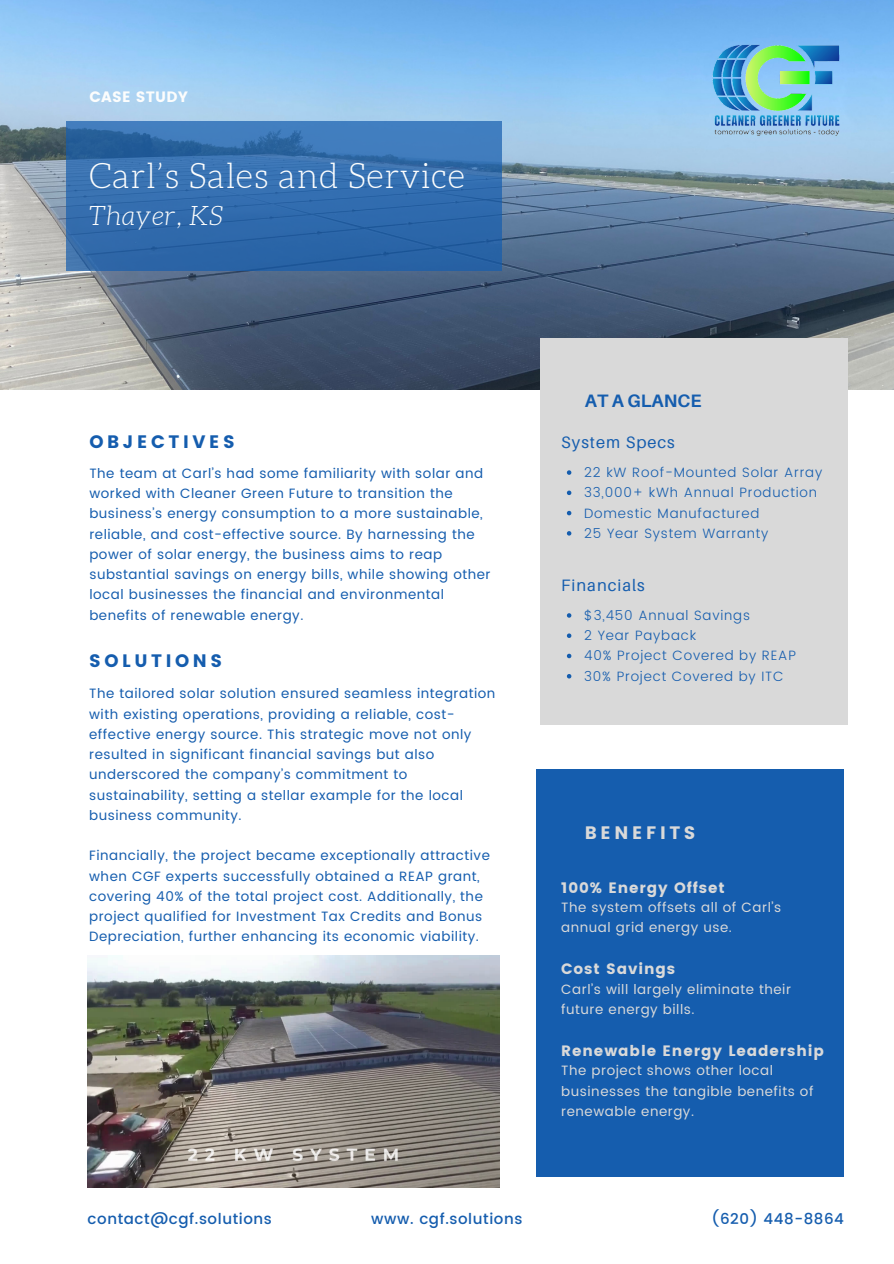
<style>
.page{position:relative;width:894px;height:1264px;background:#fff}
.page>*{position:absolute;margin:0;border:0;box-sizing:border-box;transform-origin:0 0}
.t1{font:300 34.5px "Aleo";letter-spacing:.02em;color:#fcfdfd}
.t2{font:italic 300 27px "Aleo";letter-spacing:.02em;color:#fcfdfd}
.t3{font:18px "Poppins";letter-spacing:.2em;color:#155dae}
.t4{font:700 18px "Aileron";color:#155dae}
.t5{font:18px "Poppins";letter-spacing:.2em;color:#d9d9d9}
.t6{font:16.5px "Aileron";letter-spacing:.06em;color:#155dae}
.t7{font:15px "Poppins";letter-spacing:.06em;color:#d9d9d9}
.t8{font:500 15px "Poppins";letter-spacing:.04em;color:#155dae}
.t9{font:15px "Poppins";letter-spacing:.02em;color:#fcfdfd}
.t10{font:13.5px/20.2px "Poppins";letter-spacing:.04em;color:#155dae}
.t11{font:300 13.5px "Poppins";letter-spacing:.06em;color:#155dae}
.t12{font:13.5px/20.2px "Poppins";letter-spacing:.04em;color:#d9d9d9}
</style>
<div class="page">
<img style="left:0;top:0;width:893px;height:389px">
<div style="left:539px;top:338px;width:308px;height:387px;background:#d9d9d9"></div>
<div style="left:536px;top:769px;width:308px;height:407px;background:#155dae"></div>
<svg style="left:66px;top:121px;width:435px;height:149px;background:#326cad"></svg>
<img style="left:705px;top:36px;width:141px;height:106px">
<img style="left:87px;top:955px;width:412px;height:232px">
<svg style="left:566px;top:613px;width:5px;height:4px"></svg>
<svg style="left:566px;top:633px;width:5px;height:5px"></svg>
<svg style="left:566px;top:653px;width:5px;height:5px"></svg>
<svg style="left:566px;top:674px;width:5px;height:4px"></svg>
<svg style="left:566px;top:470px;width:5px;height:5px"></svg>
<svg style="left:566px;top:490px;width:5px;height:5px"></svg>
<svg style="left:566px;top:511px;width:5px;height:4px"></svg>
<svg style="left:566px;top:531px;width:5px;height:4px"></svg>
<p class="t9" style="left:89px;top:88px;width:100px">CASE STUDY</p>
<p class="t1" style="left:89px;top:160px;width:377px">Carl’s Sales and Service</p>
<p class="t2" style="left:89px;top:203px;width:135px">Thayer, KS</p>
<p class="t3" style="left:89px;top:431px;width:147px">OBJECTIVES</p>
<p class="t10" style="left:89px;top:463px;width:402px">The team at Carl’s had some familiarity with solar and worked with Cleaner Green Future to transition the business’s energy consumption to a more sustainable, reliable, and cost-effective source. By harnessing the power of solar energy, the business aims to reap substantial savings on energy bills, while showing other local businesses the financial and environmental benefits of renewable energy.</p>
<p class="t3" style="left:89px;top:650px;width:134px">SOLUTIONS</p>
<p class="t10" style="left:89px;top:683px;width:407px">The tailored solar solution ensured seamless integration with existing operations, providing a reliable, cost&shy;effective energy source. This strategic move not only resulted in significant financial savings but also underscored the company’s commitment to sustainability, setting a stellar example for the local business community.</p>
<p class="t10" style="left:89px;top:845px;width:402px">Financially, the project became exceptionally attractive when CGF experts successfully obtained a REAP grant, covering 40% of the total project cost. Additionally, the project qualified for Investment Tax Credits and Bonus Depreciation, further enhancing its economic viability.</p>
<p class="t4" style="left:584px;top:389px;width:118px">AT A GLANCE</p>
<p class="t6" style="left:561px;top:432px;width:115px">System Specs</p>
<p class="t11" style="left:584px;top:464px;width:239px">22 kW Roof-Mounted Solar Array</p>
<p class="t11" style="left:584px;top:485px;width:234px">33,000+ kWh Annual Production</p>
<p class="t11" style="left:584px;top:505px;width:177px">Domestic Manufactured</p>
<p class="t11" style="left:584px;top:525px;width:186px">25 Year System Warranty</p>
<p class="t6" style="left:561px;top:575px;width:85px">Financials</p>
<p class="t11" style="left:584px;top:607px;width:167px">$3,450 Annual Savings</p>
<p class="t11" style="left:584px;top:627px;width:113px">2 Year Payback</p>
<p class="t11" style="left:584px;top:648px;width:213px">40% Project Covered by REAP</p>
<p class="t11" style="left:584px;top:668px;width:201px">30% Project Covered by ITC</p>
<p class="t5" style="left:584px;top:822px;width:112px">BENEFITS</p>
<p class="t7" style="left:561px;top:878px;width:165px">100% Energy Offset</p>
<p class="t12" style="left:561px;top:897px;width:221px">The system offsets all of Carl’s annual grid energy use.</p>
<p class="t7" style="left:561px;top:960px;width:115px">Cost Savings</p>
<p class="t12" style="left:561px;top:979px;width:231px">Carl’s will largely eliminate their future energy bills.</p>
<p class="t7" style="left:561px;top:1041px;width:264px">Renewable Energy Leadership</p>
<p class="t12" style="left:561px;top:1060px;width:254px">The project shows other local businesses the tangible benefits of renewable energy.</p>
<p class="t8" style="left:87px;top:1210px;width:186px">contact@cgf.solutions</p>
<p class="t8" style="left:371px;top:1210px;width:153px">www. cgf.solutions</p>
<p class="t8" style="left:711px;top:1210px;width:134px">(620) 448-8864</p>
</div>
